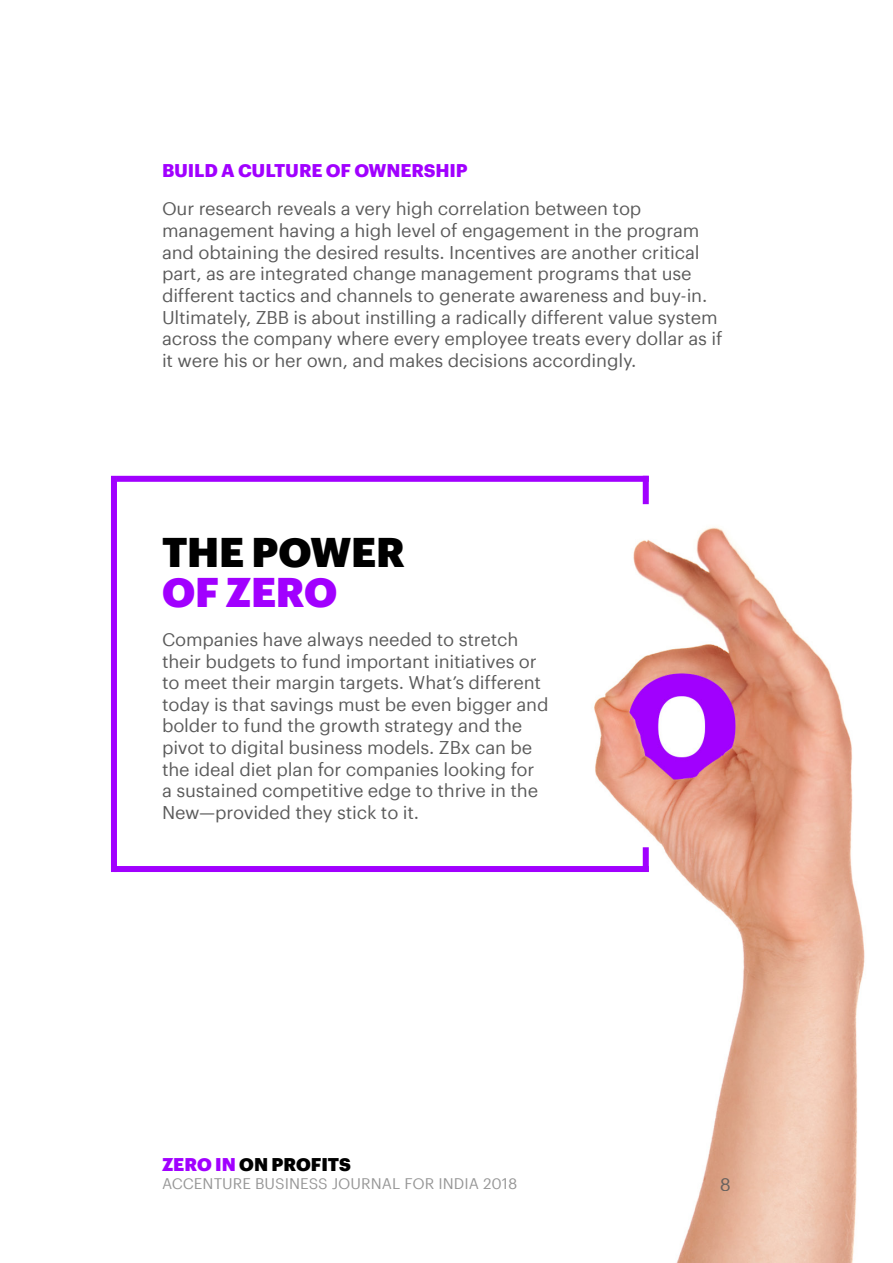
<style>
.page{position:relative;width:893px;height:1263px;background:#fff}
.page>*{position:absolute;margin:0;border:0;box-sizing:border-box;transform-origin:0 0}
.t1{font:900 40.5px/40.5px "Graphik";letter-spacing:-.005em;color:#000}
.t2{font:18px/21.6px "Graphik";letter-spacing:-.01em;color:#5a5a5a}
.t3{font:700 18px "Graphik";letter-spacing:-.01em;color:#a100ff}
.t4{font:900 18px "Graphik";color:#000}
.t5{font:15px "Graphik";color:#969696}
.s1{color:#a100ff}
</style>
<div class="page">
<img style="left:336px;top:475px;width:529px;height:788px">
<div style="left:114px;top:866px;width:535px;height:6px;background:#a100ff"></div>
<div style="left:117px;top:476px;width:532px;height:6px;background:#a100ff"></div>
<div style="left:111px;top:476px;width:6px;height:396px;background:#a100ff"></div>
<div style="left:643px;top:476px;width:6px;height:28px;background:#a100ff"></div>
<div style="left:643px;top:847px;width:6px;height:25px;background:#a100ff"></div>
<p class="t3" style="left:162px;top:156px;width:307px">BUILD A CULTURE OF OWNERSHIP</p>
<p class="t2" style="left:162px;top:197px;width:562px">Our research reveals a very high correlation between top management having a high level of engagement in the program and obtaining the desired results. Incentives are another critical part, as are integrated change management programs that use different tactics and channels to generate awareness and buy-in.<br>Ultimately, ZBB is about instilling a radically different value system across the company where every employee treats every dollar as if it were his or her own, and makes decisions accordingly.</p>
<p class="t1" style="left:162px;top:528px;width:244px">THE POWER<br><span class="s1">OF ZERO</span></p>
<p class="t2" style="left:162px;top:627px;width:388px">Companies have always needed to stretch their budgets to fund important initiatives or to meet their margin targets. What’s different today is that savings must be even bigger and bolder to fund the growth strategy and the pivot to digital business models. ZBx can be the ideal diet plan for companies looking for a sustained competitive edge to thrive in the New—provided they stick to it.</p>
<p class="t4" style="left:162px;top:1151px;width:190px"><span class="s1">ZERO IN</span> ON PROFITS</p>
<p class="t5" style="left:162px;top:1173px;width:357px">ACCENTURE BUSINESS JOURNAL FOR INDIA 2018</p>
<p class="t2" style="left:720px;top:1172px;width:13px">8</p>
</div>
